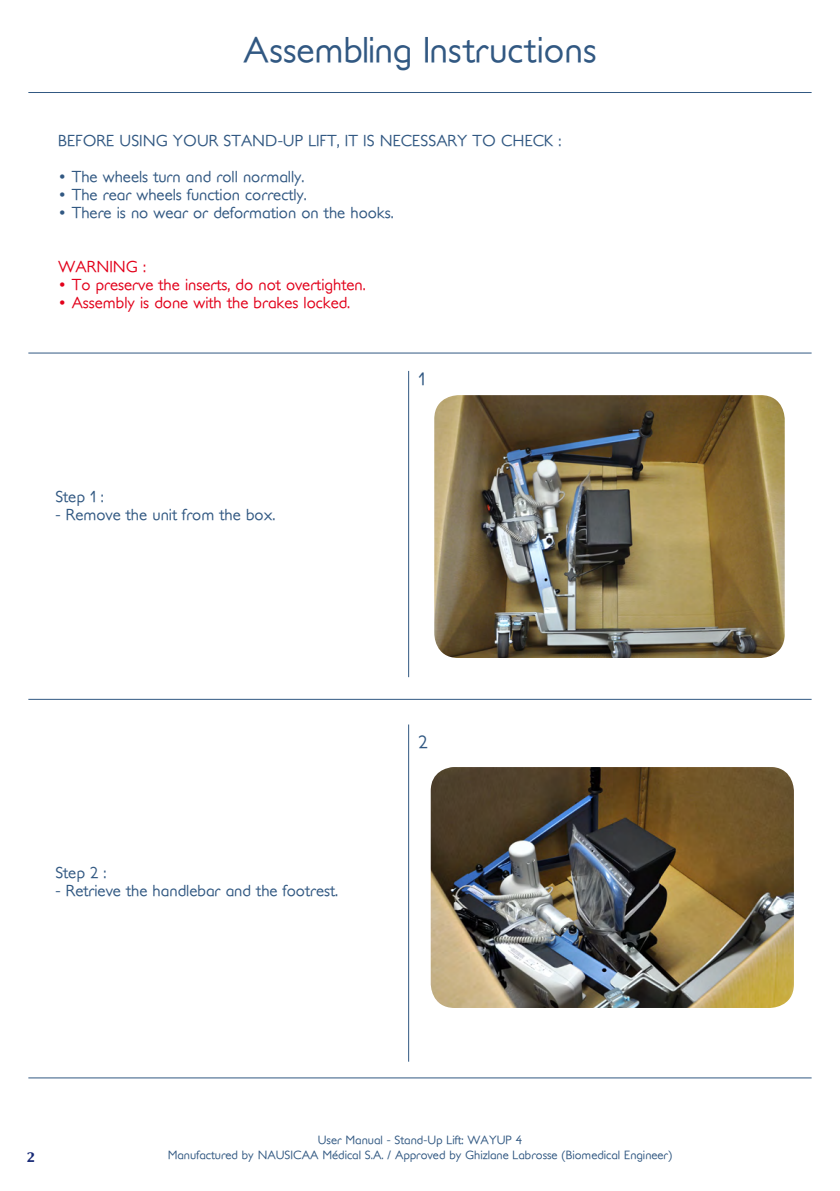
<style>
.page{position:relative;width:840px;height:1191px;background:#fff}
.page>*{position:absolute;margin:0;border:0;box-sizing:border-box;transform-origin:0 0}
.t1{font:36px "Soft Elegance";color:#315882}
.t2{font:18px "Soft Elegance";color:#315882}
.t3{font:16px "Soft Elegance";color:#315882}
.t4{font:16px "Soft Elegance";color:#e2001a}
.t5{font:16px "Lin Biolinum B";color:#172976}
.t6{font:12px/14.4px "Soft Elegance";color:#315882;text-align:center}
</style>
<div class="page">
<hr style="left:28px;top:353px;width:783px;height:1px;background:#315882">
<hr style="left:28px;top:92px;width:783px;height:1px;background:#315882">
<hr style="left:408px;top:371px;width:1px;height:306px;background:#315882">
<hr style="left:28px;top:699px;width:783px;height:1px;background:#315882">
<hr style="left:408px;top:724px;width:1px;height:337px;background:#315882">
<img style="left:434px;top:395px;width:350px;height:263px">
<img style="left:430px;top:767px;width:363px;height:241px">
<hr style="left:28px;top:1077px;width:783px;height:1px;background:#315882">
<h1 class="t1" style="left:243px;top:28px;width:354px">Assembling Instructions</h1>
<p class="t3" style="left:58px;top:131px;width:504px">BEFORE USING YOUR STAND-UP LIFT, IT IS NECESSARY TO CHECK :</p>
<p class="t3" style="left:58px;top:167px;width:248px">• The wheels turn and roll normally.</p>
<p class="t3" style="left:58px;top:185px;width:250px">• The rear wheels function correctly.</p>
<p class="t3" style="left:58px;top:203px;width:337px">• There is no wear or deformation on the hooks.</p>
<p class="t4" style="left:58px;top:257px;width:89px">WARNING :</p>
<p class="t4" style="left:58px;top:275px;width:309px">• To preserve the inserts, do not overtighten.</p>
<p class="t4" style="left:58px;top:293px;width:293px">• Assembly is done with the brakes locked.</p>
<p class="t3" style="left:55px;top:486px;width:50px">Step 1 :</p>
<p class="t3" style="left:55px;top:504px;width:221px">- Remove the unit from the box.</p>
<p class="t2" style="left:418px;top:368px;width:8px">1</p>
<p class="t3" style="left:55px;top:863px;width:53px">Step 2 :</p>
<p class="t3" style="left:55px;top:881px;width:284px">- Retrieve the handlebar and the footrest.</p>
<p class="t2" style="left:418px;top:731px;width:11px">2</p>
<p class="t5" style="left:27px;top:1146px;width:10px">2</p>
<p class="t6" style="left:168px;top:1133px;width:506px">User Manual - Stand-Up Lift: WAYUP 4<br>Manufactured by NAUSICAA Médical S.A. / Approved by Ghizlane Labrosse (Biomedical Engineer)</p>
</div>
